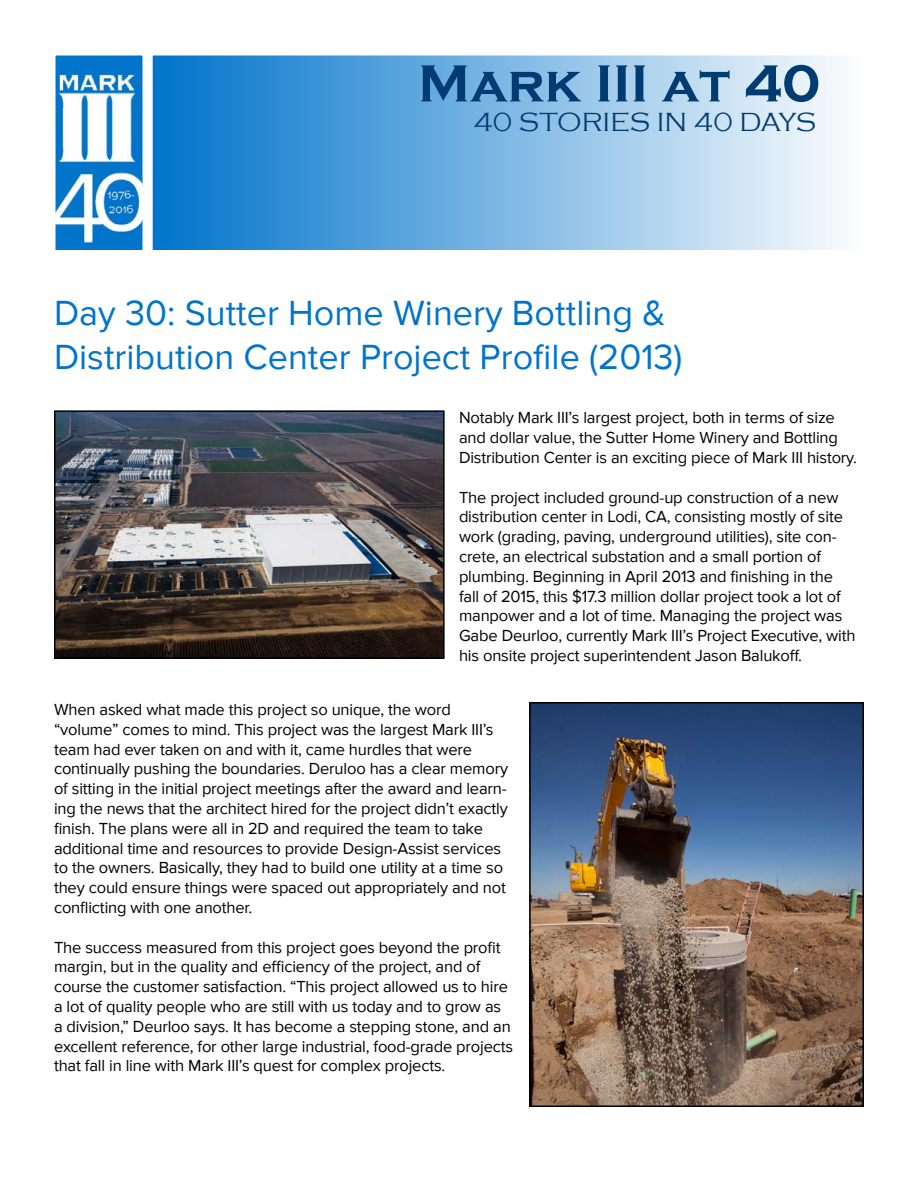
<style>
.page{position:relative;width:918px;height:1188px;background:#fff}
.page>*{position:absolute;margin:0;border:0;box-sizing:border-box;transform-origin:0 0}
.t1{font:700 54px "Copperplate Gothic";color:#003b71}
.t2{font:36px/43.2px "Proxima Nova";color:#0074cb}
.t3{font:300 27px "Copperplate Gothic";color:#003b71}
.t4{font:16.5px/19.8px "Proxima Nova";letter-spacing:-.01em;color:#000}
</style>
<div class="page">
<img style="left:57px;top:413px;width:385px;height:243px">
<div style="left:54px;top:410px;width:391px;height:249px;border:2px solid #000"></div>
<img style="left:532px;top:705px;width:329px;height:399px">
<div style="left:529px;top:702px;width:335px;height:405px;border:2px solid #000"></div>
<div style="left:151px;top:54px;width:713px;height:197px;background:linear-gradient(to right,#0073ca,#fdfefe);border:2px solid #fff"></div>
<img style="left:57px;top:57px;width:84px;height:191px">
<div style="left:54px;top:54px;width:90px;height:197px;border:2px solid #fff"></div>
<h1 class="t1" style="left:418px;top:54px;width:404px">Mark III at 40</h1>
<h3 class="t3" style="left:473px;top:107px;width:344px">40 STORIES IN 40 DAYS</h3>
<h2 class="t2" style="left:54px;top:293px;width:630px">Day 30: Sutter Home Winery Bottling &amp;<br>Distribution Center Project Profile (2013)</h2>
<p class="t4" style="left:459px;top:409px;width:400px">Notably Mark III’s largest project, both in terms of size and dollar value, the Sutter Home Winery and Bottling<br>Distribution Center is an exciting piece of Mark III history.</p>
<p class="t4" style="left:459px;top:488px;width:398px">The project included ground-up construction of a new distribution center in Lodi, CA, consisting mostly of site work (grading, paving, underground utilities), site con&shy;crete, an electrical substation and a small portion of plumbing. Beginning in April 2013 and finishing in the fall of 2015, this $17.3 million dollar project took a lot of manpower and a lot of time. Managing the project was Gabe Deurloo, currently Mark III’s Project Executive, with his onsite project superintendent Jason Balukoff.</p>
<p class="t4" style="left:54px;top:700px;width:456px">When asked what made this project so unique, the word “volume” comes to mind. This project was the largest Mark III’s team had ever taken on and with it, came hurdles that were continually pushing the boundaries. Deruloo has a clear memory of sitting in the initial project meetings after the award and learn&shy;ing the news that the architect hired for the project didn’t exactly finish. The plans were all in 2D and required the team to take additional time and resources to provide Design-Assist services to the owners. Basically, they had to build one utility at a time so they could ensure things were spaced out appropriately and not conflicting with one another.</p>
<p class="t4" style="left:54px;top:938px;width:461px">The success measured from this project goes beyond the profit margin, but in the quality and efficiency of the project, and of course the customer satisfaction. “This project allowed us to hire a lot of quality people who are still with us today and to grow as a division,” Deurloo says. It has become a stepping stone, and an excellent reference, for other large industrial, food-grade projects that fall in line with Mark III’s quest for complex projects.</p>
</div>
